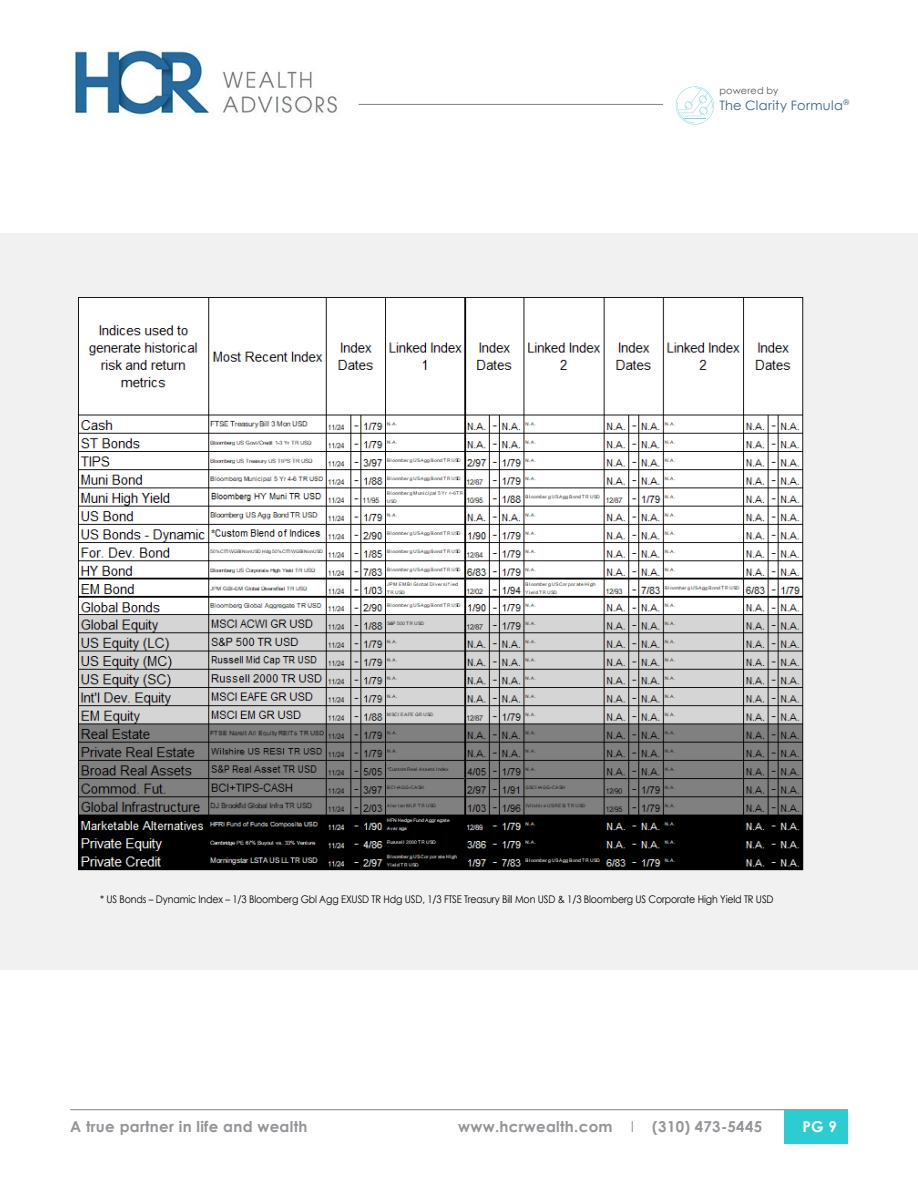
<style>
.page{position:relative;width:918px;height:1188px;background:#fff}
.page>*{position:absolute;margin:0;border:0;box-sizing:border-box;transform-origin:0 0}
.t1{font:700 15px "Century Gothic";letter-spacing:.02em;color:#939598}
.t2{font:700 15px "Century Gothic";color:#fff}
.t3{font:12.9px "Century Gothic";letter-spacing:.025em;color:#326290}
.t4{font:10.5px "Century Gothic";letter-spacing:-.015em;color:#000;scale:.9 1}
.t5{font:9.75px "Century Gothic";letter-spacing:.01em;color:#595959}
.s1{font-weight:400}
</style>
<div class="page">
<div style="left:0;top:233px;width:918px;height:737px;background:#f1f1f2"></div>
<img style="left:74px;top:50px;width:263px;height:65px">
<hr style="left:359px;top:104px;width:304px;height:1px;background:#808080">
<svg style="left:676px;top:86px;width:38px;height:39px"></svg>
<hr style="left:70px;top:1109px;width:778px;height:1px;background:#808080">
<div style="left:784px;top:1110px;width:64px;height:34px;background:#2cccd3"></div>
<img style="left:79px;top:297px;width:725px;height:574px">
<p class="t5" style="left:719px;top:85px;width:61px">powered by</p>
<p class="t3" style="left:719px;top:97px;width:131px">The Clarity Formula<sup>®</sup></p>
<p class="t4" style="left:100px;top:893px;width:750px">* US Bonds – Dynamic Index – 1/3 Bloomberg Gbl Agg EXUSD TR Hdg USD, 1/3 FTSE Treasury Bill Mon USD &amp; 1/3 Bloomberg US Corporate High Yield TR USD</p>
<h1 class="t1" style="left:70px;top:1117px;width:239px">A true partner in life and wealth</h1>
<h1 class="t1" style="left:458px;top:1117px;width:305px">www.hcrwealth.com <span class="s1">I</span> (310) 473-5445</h1>
<h1 class="t2" style="left:802px;top:1117px;width:36px">PG 9</h1>
</div>
